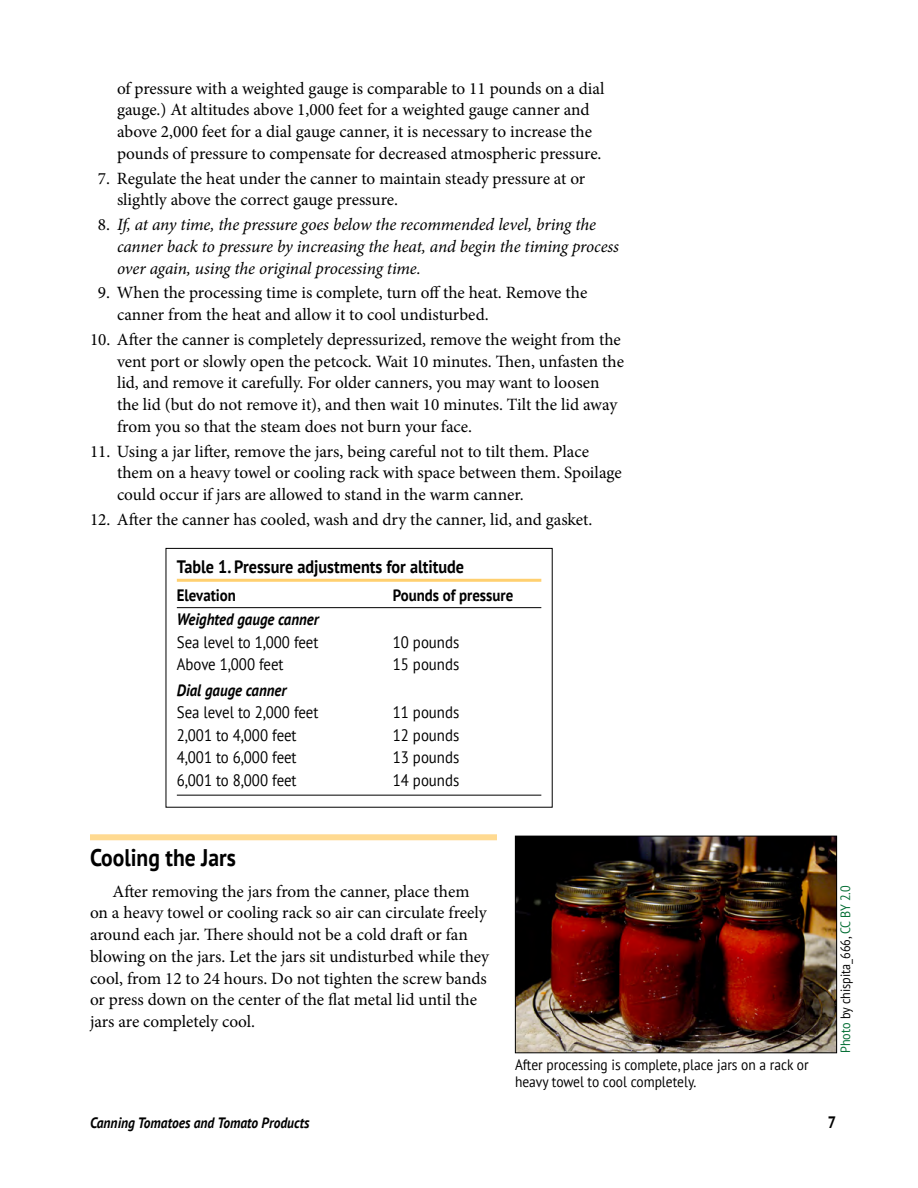
<style>
.page{position:relative;width:918px;height:1188px;background:#fff}
.page>*{position:absolute;margin:0;border:0;box-sizing:border-box;transform-origin:0 0}
.subhead1{font:700 24px "PT Sans";color:#000;scale:.9 1}
.Table_title{font:700 18px "PT Sans";color:#000;scale:.9 1}
.hanging_indent{font:17.25px/21.8px "Minion Pro";letter-spacing:-.005em;color:#000}
.body_text{font:17.25px/21.8px "Minion Pro";color:#000}
.hanging_indent-2{font:italic 17.25px/21.8px "Minion Pro";letter-spacing:-.01em;color:#000}
.table_text{font:16.5px "PT Sans";color:#000;scale:.9 1}
.table_subhead{font:italic 700 16.5px "PT Sans";color:#000;scale:.9 1}
.Table_header{font:700 16.5px "PT Sans";color:#000;scale:.9 1}
.t1{font:15px/17.2px "PT Sans";color:#000;scale:.9 1}
.t2{font:italic 700 15px "PT Sans";color:#000;scale:.9 1}
.t3{font:13.5px "PT Sans";color:#000;scale:.9 1}
.s1{font-style:normal}
.s2{color:#006c32}
</style>
<div class="page">
<hr style="left:177px;top:579px;width:364px;height:3px;background:#ffd070">
<hr style="left:177px;top:607px;width:364px;height:1px;background:#000">
<hr style="left:177px;top:795px;width:364px;height:1px;background:#000">
<div style="left:166px;top:548px;width:387px;height:260px;border:1px solid #000"></div>
<div style="left:90px;top:834px;width:407px;height:6px;background:#ffda91"></div>
<img style="left:517px;top:838px;width:318px;height:213px">
<div style="left:515px;top:836px;width:322px;height:217px;border:1px solid #000"></div>
<p class="hanging_indent" style="left:117px;top:77px;width:489px">of pressure with a weighted gauge is comparable to 11 pounds on a dial gauge.) At altitudes above 1,000 feet for a weighted gauge canner and above 2,000 feet for a dial gauge canner, it is necessary to increase the pounds of pressure to compensate for decreased atmospheric pressure.</p>
<p class="hanging_indent" style="left:117px;top:167px;width:470px;text-indent:-19px">7. Regulate the heat under the canner to maintain steady pressure at or slightly above the correct gauge pressure.</p>
<p class="hanging_indent-2" style="left:117px;top:214px;width:503px;text-indent:-19px"><span class="s1">8.</span> If, at any time, the pressure goes below the recommended level, bring the canner back to pressure by increasing the heat, and begin the timing process over again, using the original processing time.</p>
<p class="hanging_indent" style="left:117px;top:282px;width:472px;text-indent:-19px">9. When the processing time is complete, turn off the heat. Remove the canner from the heat and allow it to cool undisturbed.</p>
<p class="hanging_indent" style="left:117px;top:328px;width:509px;text-indent:-27px">10. After the canner is completely depressurized, remove the weight from the vent port or slowly open the petcock. Wait 10 minutes. Then, unfasten the lid, and remove it carefully. For older canners, you may want to loosen the lid (but do not remove it), and then wait 10 minutes. Tilt the lid away from you so that the steam does not burn your face.</p>
<p class="hanging_indent" style="left:117px;top:440px;width:506px;text-indent:-27px">11. Using a jar lifter, remove the jars, being careful not to tilt them. Place them on a heavy towel or cooling rack with space between them. Spoilage could occur if jars are allowed to stand in the warm canner.</p>
<p class="hanging_indent" style="left:90px;top:508px;width:504px">12. After the canner has cooled, wash and dry the canner, lid, and gasket.</p>
<p class="Table_title" style="left:177px;top:554px;width:321px">Table 1. Pressure adjustments for altitude</p>
<p class="Table_header" style="left:177px;top:585px;width:67px">Elevation</p>
<p class="Table_header" style="left:393px;top:585px;width:135px">Pounds of pressure</p>
<p class="table_subhead" style="left:177px;top:609px;width:159px">Weighted gauge canner</p>
<p class="table_text" style="left:177px;top:631px;width:159px">Sea level to 1,000 feet</p>
<p class="table_text" style="left:393px;top:631px;width:75px">10 pounds</p>
<p class="table_text" style="left:177px;top:654px;width:120px">Above 1,000 feet</p>
<p class="table_text" style="left:393px;top:654px;width:75px">15 pounds</p>
<p class="table_subhead" style="left:177px;top:679px;width:123px">Dial gauge canner</p>
<p class="table_text" style="left:177px;top:702px;width:159px">Sea level to 2,000 feet</p>
<p class="table_text" style="left:393px;top:702px;width:75px">11 pounds</p>
<p class="table_text" style="left:177px;top:724px;width:135px">2,001 to 4,000 feet</p>
<p class="table_text" style="left:393px;top:724px;width:75px">12 pounds</p>
<p class="table_text" style="left:177px;top:747px;width:135px">4,001 to 6,000 feet</p>
<p class="table_text" style="left:393px;top:747px;width:75px">13 pounds</p>
<p class="table_text" style="left:177px;top:769px;width:135px">6,001 to 8,000 feet</p>
<p class="table_text" style="left:393px;top:769px;width:75px">14 pounds</p>
<p class="subhead1" style="left:90px;top:841px;width:164px">Cooling the Jars</p>
<p class="body_text" style="left:90px;top:880px;width:401px;text-indent:22px">After removing the jars from the canner, place them on a heavy towel or cooling rack so air can circulate freely around each jar. There should not be a cold draft or fan blowing on the jars. Let the jars sit undisturbed while they cool, from 12 to 24 hours. Do not tighten the screw bands or press down on the center of the flat metal lid until the jars are completely cool.</p>
<p class="t1" style="left:515px;top:1055px;width:328px">After processing is complete, place jars on a rack or heavy towel to cool completely.</p>
<p class="t3" style="left:837px;top:1053px;width:188px;rotate:-90deg"><span class="s2">Photo</span> by chispita_666, <span class="s2">CC BY 2.0</span></p>
<p class="t2" style="left:90px;top:1113px;width:245px">Canning Tomatoes and Tomato Products</p>
<p class="Table_header" style="left:828px;top:1112px;width:11px">7</p>
</div>
